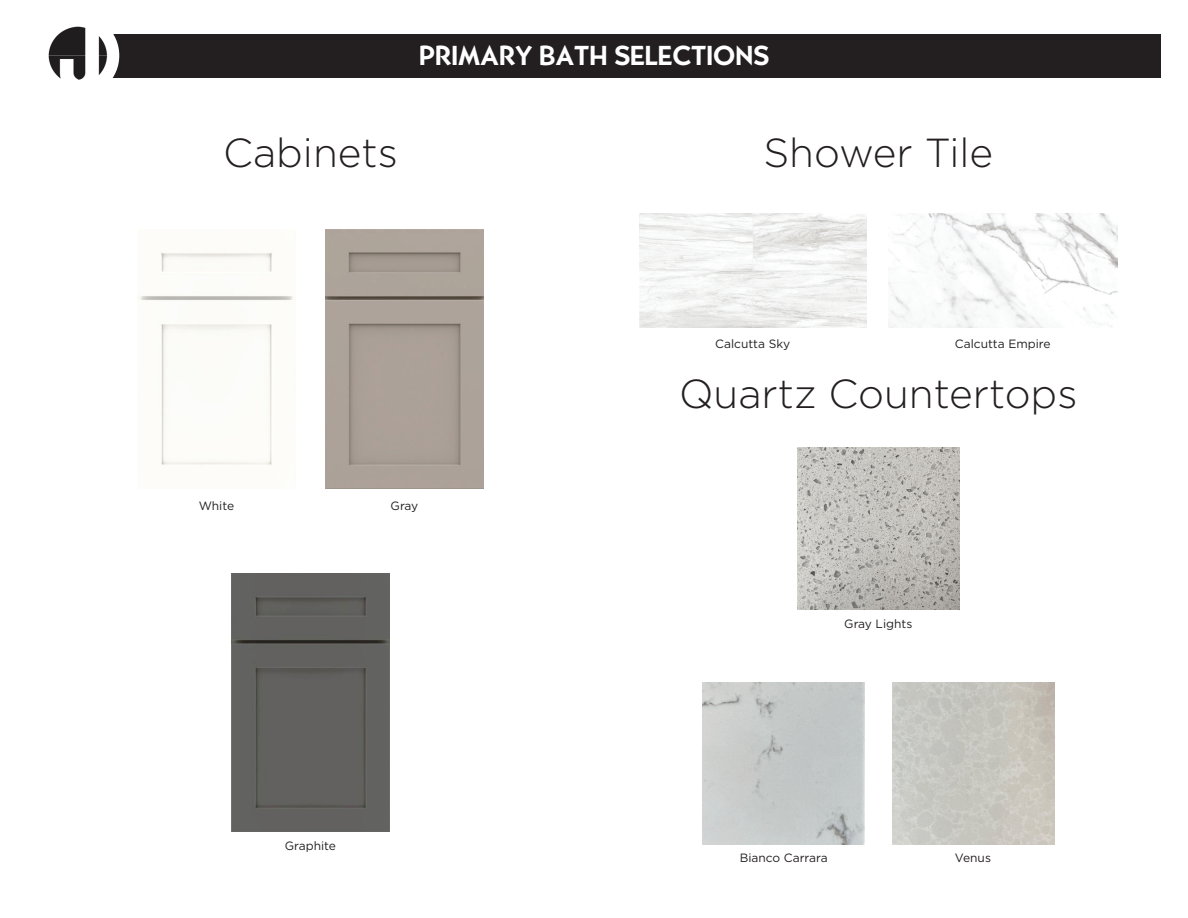
<style>
.page{position:relative;width:1188px;height:918px;background:#fff}
.page>*{position:absolute;margin:0;border:0;box-sizing:border-box;transform-origin:0 0}
.t1{font:300 40.5px "Gotham";color:#231f20}
.t2{font:27px "Bernhardt CG Medium";letter-spacing:.015em;color:#fff}
.t3{font:12px "Gotham";color:#231f20}
</style>
<div class="page">
<div style="left:108px;top:34px;width:1053px;height:43px;background:#231f20"></div>
<div style="left:37px;top:14px;width:82px;height:83px;background:#fff;border-radius:50%"></div>
<img style="left:48px;top:26px;width:60px;height:54px">
<img style="left:325px;top:230px;width:159px;height:259px">
<img style="left:137px;top:252px;width:156px;height:213px">
<img style="left:231px;top:573px;width:159px;height:259px">
<img style="left:797px;top:447px;width:162px;height:162px">
<img style="left:892px;top:683px;width:162px;height:162px">
<img style="left:703px;top:683px;width:162px;height:162px">
<img style="left:888px;top:214px;width:229px;height:114px">
<img style="left:639px;top:214px;width:227px;height:114px">
<h2 class="t2" style="left:419px;top:40px;width:351px">PRIMARY BATH SELECTIONS</h2>
<h1 class="t1" style="left:223px;top:127px;width:176px">Cabinets</h1>
<h1 class="t1" style="left:763px;top:127px;width:231px">Shower Tile</h1>
<p class="t3" style="left:715px;top:336px;width:76px">Calcutta Sky</p>
<p class="t3" style="left:955px;top:336px;width:97px">Calcutta Empire</p>
<h1 class="t1" style="left:679px;top:368px;width:400px">Quartz Countertops</h1>
<p class="t3" style="left:199px;top:498px;width:37px">White</p>
<p class="t3" style="left:391px;top:498px;width:29px">Gray</p>
<p class="t3" style="left:285px;top:838px;width:53px">Graphite</p>
<p class="t3" style="left:844px;top:616px;width:70px">Gray Lights</p>
<p class="t3" style="left:740px;top:850px;width:89px">Bianco Carrara</p>
<p class="t3" style="left:955px;top:850px;width:38px">Venus</p>
</div>
